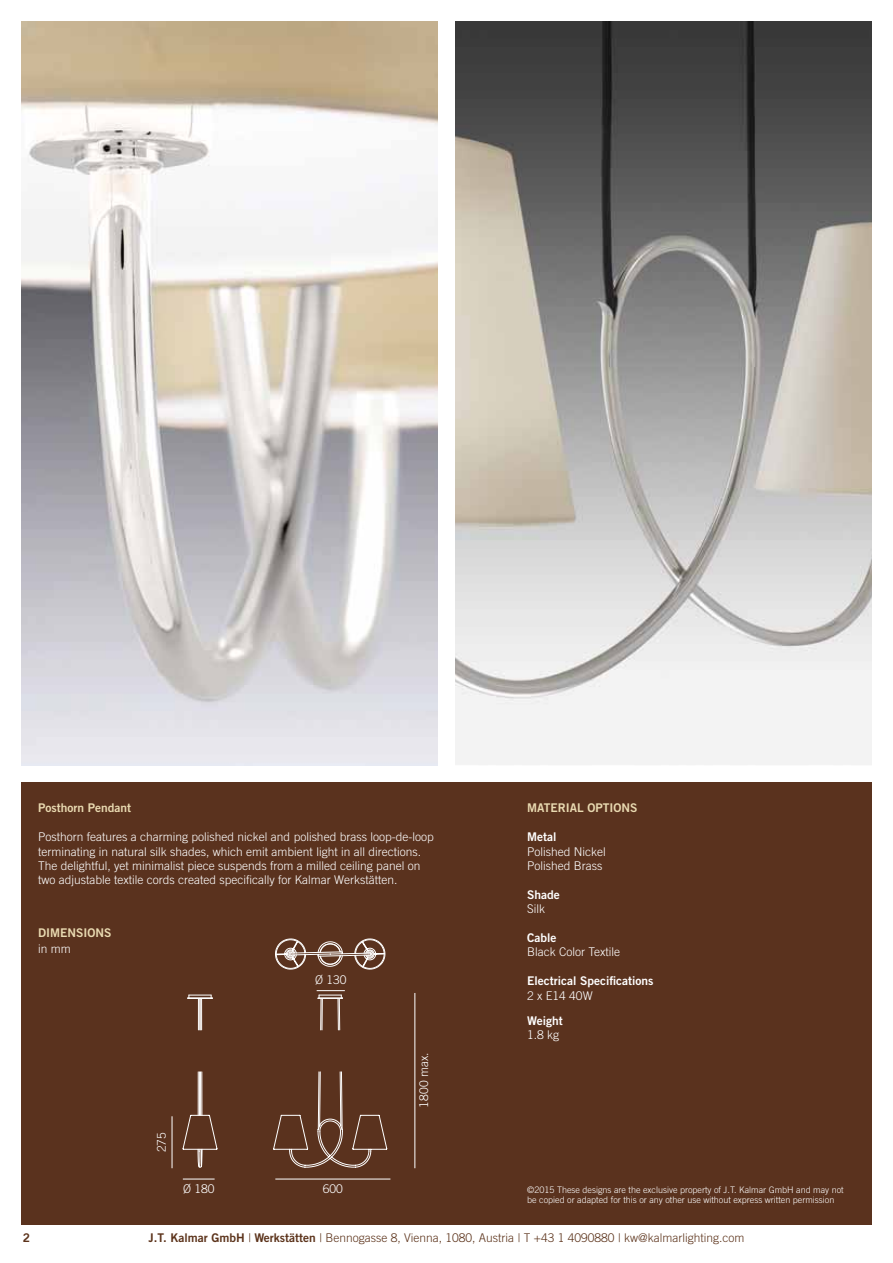
<style>
.page{position:relative;width:893px;height:1263px;background:#fff}
.page>*{position:absolute;margin:0;border:0;box-sizing:border-box;transform-origin:0 0}
.t1{font:300 12px/14.4px "Trade Gothic LT Std";color:#fff}
.t2{font:300 12px "Trade Gothic LT Std";color:#5c331b}
.t3{font:12px "Trade Gothic LT Std Bd 2";color:#fff}
.t4{font:12px "Trade Gothic LT Std Bd 2";color:#e9dab1}
.t5{font:12px "Trade Gothic LT Std Bd 2";color:#5c331b}
.t6{font:300 9px/10.8px "Trade Gothic LT Std";color:#fff}
.s1{font-family:"Trade Gothic LT Std Bd 2";font-weight:400}
</style>
<div class="page">
<img style="left:21px;top:21px;width:417px;height:744px">
<img style="left:455px;top:21px;width:417px;height:744px">
<div style="left:21px;top:782px;width:851px;height:443px;background:#5a321e"></div>
<hr style="left:415px;top:993px;width:1px;height:175px;background:#fff">
<hr style="left:172px;top:1116px;width:1px;height:52px;background:#fff">
<hr style="left:275px;top:1179px;width:115px;height:1px;background:#fff">
<svg style="left:183px;top:938px;width:204px;height:229px"></svg>
<hr style="left:183px;top:1179px;width:32px;height:1px;background:#fff">
<p class="t4" style="left:38px;top:801px;width:94px">Posthorn Pendant</p>
<p class="t1" style="left:38px;top:829px;width:397px">Posthorn features a charming polished nickel and polished brass loop-de-loop terminating in natural silk shades, which emit ambient light in all directions.<br>The delightful, yet minimalist piece suspends from a milled ceiling panel on two adjustable textile cords created specifically for Kalmar Werkstätten.</p>
<p class="t4" style="left:38px;top:925px;width:75px">DIMENSIONS</p>
<p class="t1" style="left:38px;top:941px;width:34px">in mm</p>
<p class="t1" style="left:154px;top:1152px;width:22px;rotate:-90deg">275</p>
<p class="t1" style="left:183px;top:1181px;width:33px">Ø 180</p>
<p class="t1" style="left:315px;top:973px;width:33px">Ø 130</p>
<p class="t1" style="left:323px;top:1181px;width:22px">600</p>
<p class="t1" style="left:417px;top:1107px;width:56px;rotate:-90deg">1800 max.</p>
<p class="t4" style="left:527px;top:801px;width:112px">MATERIAL OPTIONS</p>
<p class="t3" style="left:527px;top:829px;width:31px">Metal</p>
<p class="t1" style="left:527px;top:844px;width:80px">Polished Nickel<br>Polished Brass</p>
<p class="t3" style="left:527px;top:887px;width:34px">Shade</p>
<p class="t1" style="left:527px;top:901px;width:19px">Silk</p>
<p class="t3" style="left:527px;top:930px;width:31px">Cable</p>
<p class="t1" style="left:527px;top:945px;width:94px">Black Color Textile</p>
<p class="t3" style="left:527px;top:973px;width:128px">Electrical Specifications</p>
<p class="t1" style="left:527px;top:988px;width:67px">2 x E14 40W</p>
<p class="t3" style="left:527px;top:1013px;width:37px">Weight</p>
<p class="t1" style="left:527px;top:1027px;width:34px">1.8 kg</p>
<p class="t6" style="left:527px;top:1184px;width:318px">©2015 These designs are the exclusive property of J.T. Kalmar GmbH and may not be copied or adapted for this or any other use without express written permission</p>
<p class="t5" style="left:23px;top:1230px;width:9px">2</p>
<p class="t2" style="left:148px;top:1230px;width:597px"><span class="s1">J.T. Kalmar GmbH</span> | <span class="s1">Werkstätten</span> | Bennogasse 8, Vienna, 1080, Austria | T +43 1 4090880 | kw@kalmarlighting.com</p>
</div>
